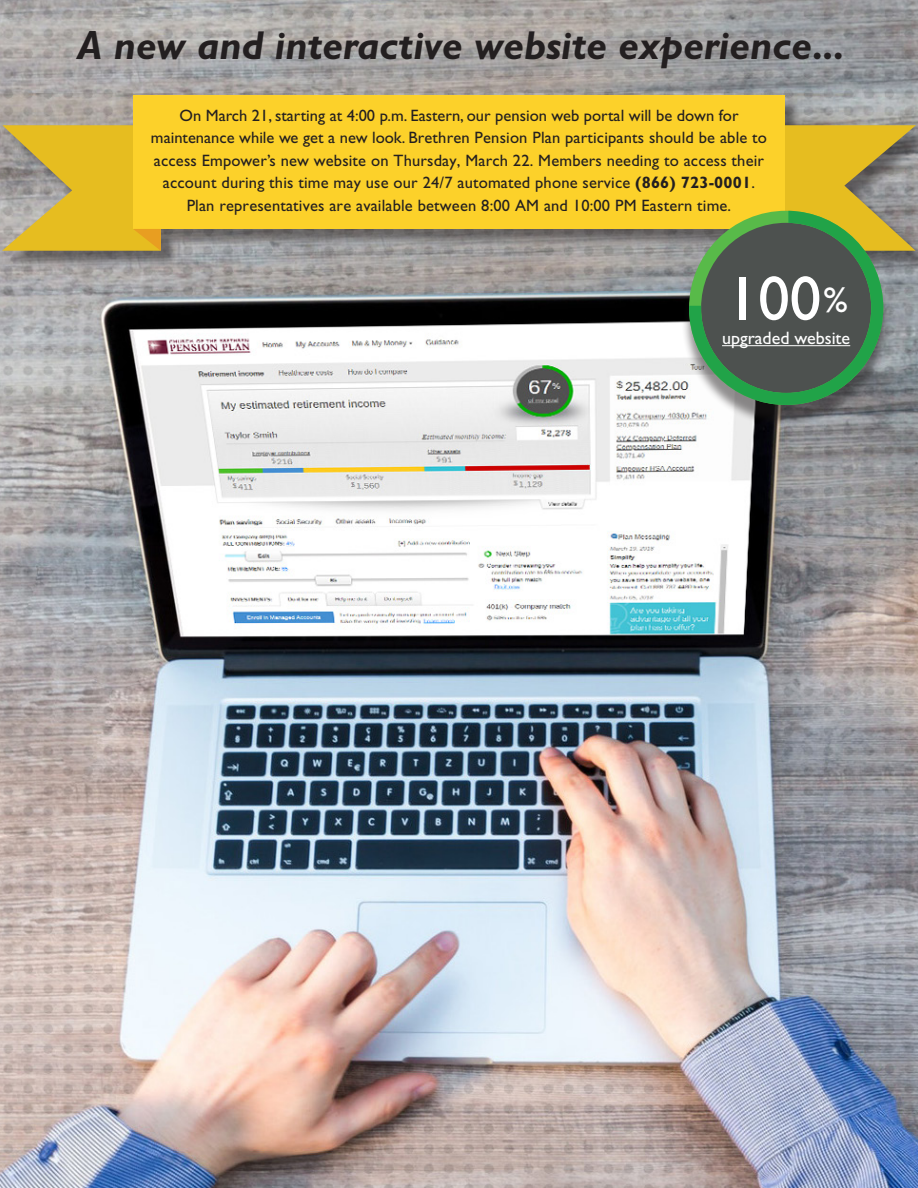
<style>
.page{position:relative;width:918px;height:1188px;background:#fff}
.page>*{position:absolute;margin:0;border:0;box-sizing:border-box;transform-origin:0 0}
.t1{font:63px "Gill Sans";color:#fff}
.t2{font:italic 700 40.5px "Gill Sans";color:#231f20}
.t3{font:35.85px "Gill Sans";color:#fff}
.t4{font:18px "Gill Sans";color:#fff}
.t5{font:16.5px/22.5px "Gill Sans";letter-spacing:.01em;color:#231f20;text-align:center}
.s1{font-weight:700}
</style>
<div class="page">
<img style="left:0;top:0;width:918px;height:1188px">
<div style="left:6px;top:98px;width:912px;height:171px;background:#231f20;opacity:.5"></div>
<div style="left:133px;top:95px;width:652px;height:134px;background:#fcd12a"></div>
<svg style="left:2px;top:125px;width:159px;height:126px;background:#d9b83d"></svg>
<div style="left:681px;top:217px;width:210px;height:211px;background:#231f20;opacity:.5"></div>
<svg style="left:689px;top:125px;width:227px;height:280px"></svg>
<hr style="left:722px;top:345px;width:128px;height:1px;background:#fff">
<p class="t2" style="left:77px;top:22px;width:769px">A new and interactive website experience...</p>
<p class="t5" style="left:151px;top:104px;width:618px">On March 21, starting at 4:00 p.m. Eastern, our pension web portal will be down for maintenance while we get a new look. Brethren Pension Plan participants should be able to access Empower’s new website on Thursday, March 22. Members needing to access their account during this time may use our 24/7 automated phone service <span class="s1">(866) 723-0001</span>.</p>
<p class="t5" style="left:187px;top:194px;width:546px">Plan representatives are available between 8:00 AM and 10:00 PM Eastern time.</p>
<p class="t1" style="left:727px;top:262px;width:96px">100</p>
<p class="t4" style="left:722px;top:327px;width:130px">upgraded website</p>
<p class="t3" style="left:824px;top:280px;width:26px">%</p>
</div>
